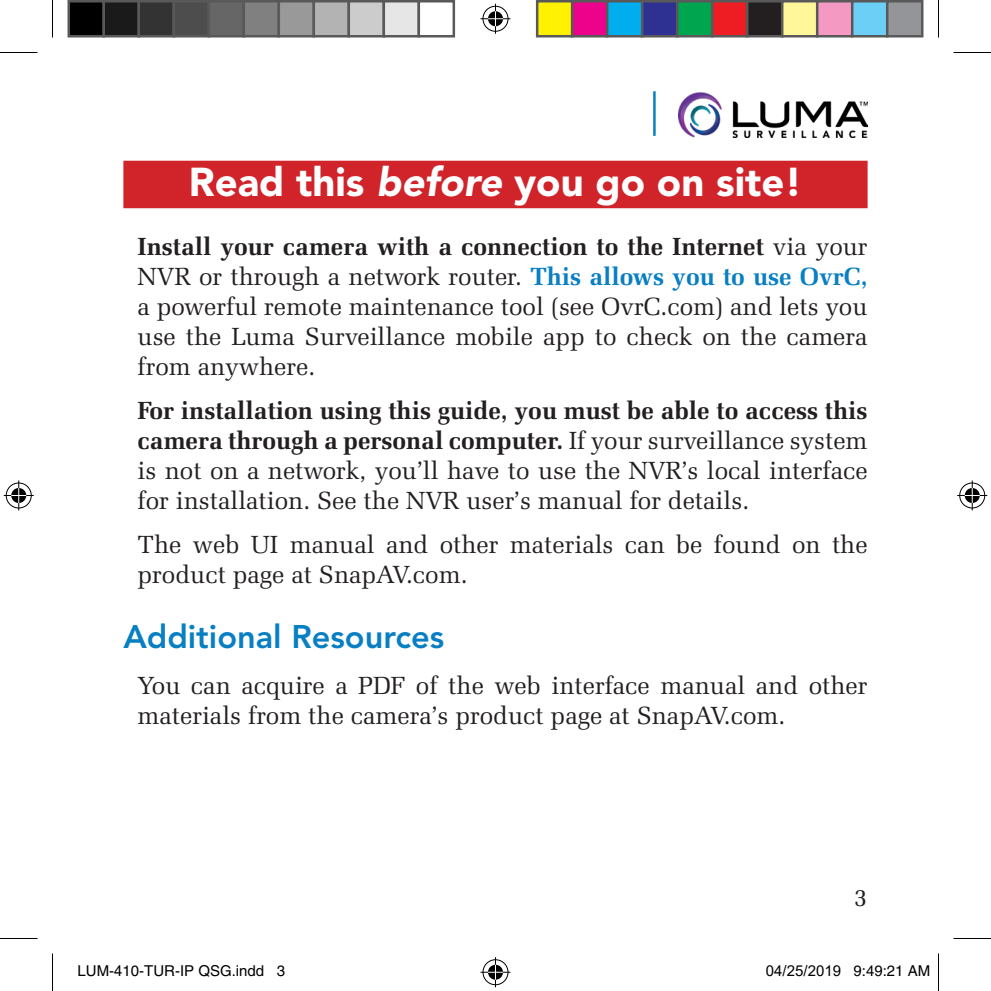
<style>
.page{position:relative;width:991px;height:991px;background:#fff}
.page>*{position:absolute;margin:0;border:0;box-sizing:border-box;transform-origin:0 0}
.Big_Alert{font:900 40px "Avenir LT Std";color:#fff}
.Subhead{font:800 32.5px "Avenir LT Std";color:#097fc3}
.t1{font:25px/30px "Zapf Elliptical 711 BT";color:#231f20;text-align:justify}
.t2{font:15px "Helvetica";color:#000}
.t3{font:15px "Arial";color:#000}
.s1{font-style:italic}
.s2{font-weight:700}
.s3{font-weight:700;color:#097fc3}
.s4{font-family:"Arial"}
.s5{font-family:"Helvetica"}
</style>
<div class="page">
<img style="left:679px;top:93px;width:188px;height:44px">
<hr style="left:653px;top:91px;width:3px;height:45px;background:#097fc3">
<div style="left:123px;top:161px;width:744px;height:47px;background:#d1232a"></div>
<hr style="left:0;top:52px;width:38px;height:1px;background:#000">
<hr style="left:953px;top:52px;width:38px;height:1px;background:#000">
<hr style="left:0;top:938px;width:38px;height:1px;background:#000">
<hr style="left:953px;top:938px;width:38px;height:1px;background:#000">
<hr style="left:52px;top:0;width:1px;height:38px;background:#000">
<hr style="left:52px;top:953px;width:1px;height:38px;background:#000">
<hr style="left:938px;top:0;width:1px;height:38px;background:#000">
<hr style="left:938px;top:953px;width:1px;height:38px;background:#000">
<div style="left:481px;top:5px;width:28px;height:28px;border:3px solid #fff;border-radius:50%"></div>
<hr style="left:480px;top:17px;width:30px;height:3px;background:#fff">
<hr style="left:494px;top:4px;width:3px;height:30px;background:#fff">
<div style="left:486px;top:10px;width:18px;height:18px;border:3px solid #fff;border-radius:50%"></div>
<div style="left:483px;top:6px;width:25px;height:26px;border:1px solid #000;border-radius:50%"></div>
<hr style="left:480px;top:18px;width:30px;height:1px;background:#000">
<hr style="left:495px;top:4px;width:1px;height:30px;background:#000">
<svg style="left:488px;top:11px;width:15px;height:15px"></svg>
<div style="left:481px;top:958px;width:28px;height:28px;border:3px solid #fff;border-radius:50%"></div>
<hr style="left:480px;top:971px;width:30px;height:3px;background:#fff">
<hr style="left:494px;top:957px;width:3px;height:30px;background:#fff">
<div style="left:486px;top:963px;width:18px;height:18px;border:3px solid #fff;border-radius:50%"></div>
<div style="left:483px;top:959px;width:25px;height:26px;border:1px solid #000;border-radius:50%"></div>
<hr style="left:480px;top:972px;width:30px;height:1px;background:#000">
<hr style="left:495px;top:957px;width:1px;height:30px;background:#000">
<svg style="left:488px;top:965px;width:15px;height:15px"></svg>
<div style="left:5px;top:481px;width:28px;height:28px;border:3px solid #fff;border-radius:50%"></div>
<hr style="left:4px;top:494px;width:30px;height:3px;background:#fff">
<hr style="left:17px;top:480px;width:3px;height:30px;background:#fff">
<div style="left:10px;top:486px;width:18px;height:18px;border:3px solid #fff;border-radius:50%"></div>
<div style="left:6px;top:483px;width:26px;height:25px;border:1px solid #000;border-radius:50%"></div>
<hr style="left:4px;top:495px;width:30px;height:1px;background:#000">
<hr style="left:18px;top:480px;width:1px;height:30px;background:#000">
<svg style="left:11px;top:488px;width:15px;height:15px"></svg>
<div style="left:958px;top:481px;width:28px;height:28px;border:3px solid #fff;border-radius:50%"></div>
<hr style="left:957px;top:494px;width:30px;height:3px;background:#fff">
<hr style="left:971px;top:480px;width:3px;height:30px;background:#fff">
<div style="left:963px;top:486px;width:18px;height:18px;border:3px solid #fff;border-radius:50%"></div>
<div style="left:959px;top:483px;width:26px;height:25px;border:1px solid #000;border-radius:50%"></div>
<hr style="left:957px;top:495px;width:30px;height:1px;background:#000">
<hr style="left:972px;top:480px;width:1px;height:30px;background:#000">
<svg style="left:965px;top:488px;width:15px;height:15px"></svg>
<div style="left:69px;top:1px;width:35px;height:35px;background:#000"></div>
<div style="left:68px;top:0;width:37px;height:38px;border:2px solid #595959"></div>
<div style="left:104px;top:1px;width:35px;height:35px;background:#1a1a1a"></div>
<div style="left:102px;top:0;width:38px;height:38px;border:2px solid #595959"></div>
<div style="left:139px;top:1px;width:35px;height:35px;background:#333"></div>
<div style="left:138px;top:0;width:37px;height:38px;border:2px solid #595959"></div>
<div style="left:174px;top:1px;width:35px;height:35px;background:#4d4d4d"></div>
<div style="left:172px;top:0;width:38px;height:38px;border:2px solid #595959"></div>
<div style="left:209px;top:1px;width:35px;height:35px;background:#666"></div>
<div style="left:208px;top:0;width:37px;height:38px;border:2px solid #595959"></div>
<div style="left:244px;top:1px;width:35px;height:35px;background:#808080"></div>
<div style="left:242px;top:0;width:38px;height:38px;border:2px solid #595959"></div>
<div style="left:279px;top:1px;width:35px;height:35px;background:#999"></div>
<div style="left:278px;top:0;width:37px;height:38px;border:2px solid #595959"></div>
<div style="left:314px;top:1px;width:35px;height:35px;background:#b3b3b3"></div>
<div style="left:312px;top:0;width:38px;height:38px;border:2px solid #595959"></div>
<div style="left:349px;top:1px;width:35px;height:35px;background:#ccc"></div>
<div style="left:348px;top:0;width:37px;height:38px;border:2px solid #595959"></div>
<div style="left:384px;top:1px;width:35px;height:35px;background:#e6e6e6"></div>
<div style="left:382px;top:0;width:38px;height:38px;border:2px solid #595959"></div>
<div style="left:418px;top:0;width:37px;height:38px;border:2px solid #595959"></div>
<div style="left:537px;top:1px;width:35px;height:35px;background:#fff101"></div>
<div style="left:536px;top:0;width:37px;height:38px;border:2px solid #595959"></div>
<div style="left:572px;top:1px;width:35px;height:35px;background:#ed028c"></div>
<div style="left:571px;top:0;width:37px;height:38px;border:2px solid #595959"></div>
<div style="left:607px;top:1px;width:35px;height:35px;background:#00aeef"></div>
<div style="left:606px;top:0;width:37px;height:38px;border:2px solid #595959"></div>
<div style="left:642px;top:1px;width:35px;height:35px;background:#2e3092"></div>
<div style="left:641px;top:0;width:37px;height:38px;border:2px solid #595959"></div>
<div style="left:677px;top:1px;width:35px;height:35px;background:#00a54f"></div>
<div style="left:676px;top:0;width:37px;height:38px;border:2px solid #595959"></div>
<div style="left:712px;top:1px;width:35px;height:35px;background:#ee1d23"></div>
<div style="left:711px;top:0;width:37px;height:38px;border:2px solid #595959"></div>
<div style="left:747px;top:1px;width:35px;height:35px;background:#231f20"></div>
<div style="left:746px;top:0;width:37px;height:38px;border:2px solid #595959"></div>
<div style="left:782px;top:1px;width:35px;height:35px;background:#fff79a"></div>
<div style="left:781px;top:0;width:37px;height:38px;border:2px solid #595959"></div>
<div style="left:817px;top:1px;width:35px;height:35px;background:#f499c2"></div>
<div style="left:816px;top:0;width:37px;height:38px;border:2px solid #595959"></div>
<div style="left:852px;top:1px;width:35px;height:35px;background:#6bcff6"></div>
<div style="left:851px;top:0;width:37px;height:38px;border:2px solid #595959"></div>
<div style="left:887px;top:1px;width:35px;height:35px;background:#939598"></div>
<div style="left:886px;top:0;width:37px;height:38px;border:2px solid #595959"></div>
<div style="left:132px;top:966px;width:6px;height:9px;border:1px solid #fff;border-radius:50%"></div>
<div style="left:131px;top:965px;width:8px;height:12px;border:1px solid #fff;border-radius:50%"></div>
<div style="left:166px;top:966px;width:5px;height:9px;border:1px solid #fff;border-radius:50%"></div>
<div style="left:165px;top:965px;width:8px;height:12px;border:1px solid #fff;border-radius:50%"></div>
<div style="left:817px;top:966px;width:6px;height:9px;border:1px solid #fff;border-radius:50%"></div>
<div style="left:816px;top:965px;width:8px;height:12px;border:1px solid #fff;border-radius:50%"></div>
<p class="Big_Alert" style="left:189px;top:158px;width:615px">Read this <span class="s1">before</span> you go on site!</p>
<p class="t1" style="left:138px;top:231px;width:731px"><span class="s2">Install your camera with a connection to the Internet</span> via your NVR or through a network router. <span class="s3">This allows you to use OvrC, </span>a powerful remote maintenance tool (see OvrC.com) and lets you use the Luma Surveillance mobile app to check on the camera from anywhere.</p>
<p class="t1" style="left:138px;top:395px;width:731px"><span class="s2">For installation using this guide, you must be able to access this camera through a personal computer.</span> If your surveillance system is not on a network, you’ll have to use the NVR’s local interface for installation. See the NVR user’s manual for details.</p>
<p class="t1" style="left:138px;top:529px;width:732px">The web UI manual and other materials can be found on the product page at SnapAV.com.</p>
<p class="Subhead" style="left:123px;top:617px;width:322px">Additional Resources</p>
<p class="t1" style="left:138px;top:671px;width:731px">You can acquire a PDF of the web interface manual and other materials from the camera’s product page at SnapAV.com.</p>
<p class="t1" style="left:854px;top:882px;width:15px">3</p>
<p class="t2" style="left:78px;top:962px;width:209px">LUM-<span class="s4">4</span>10-TUR-IP QSG.indd 3</p>
<p class="t3" style="left:766px;top:960px;width:166px">04/25/2019 <span class="s5">9:49:21 AM</span></p>
</div>
